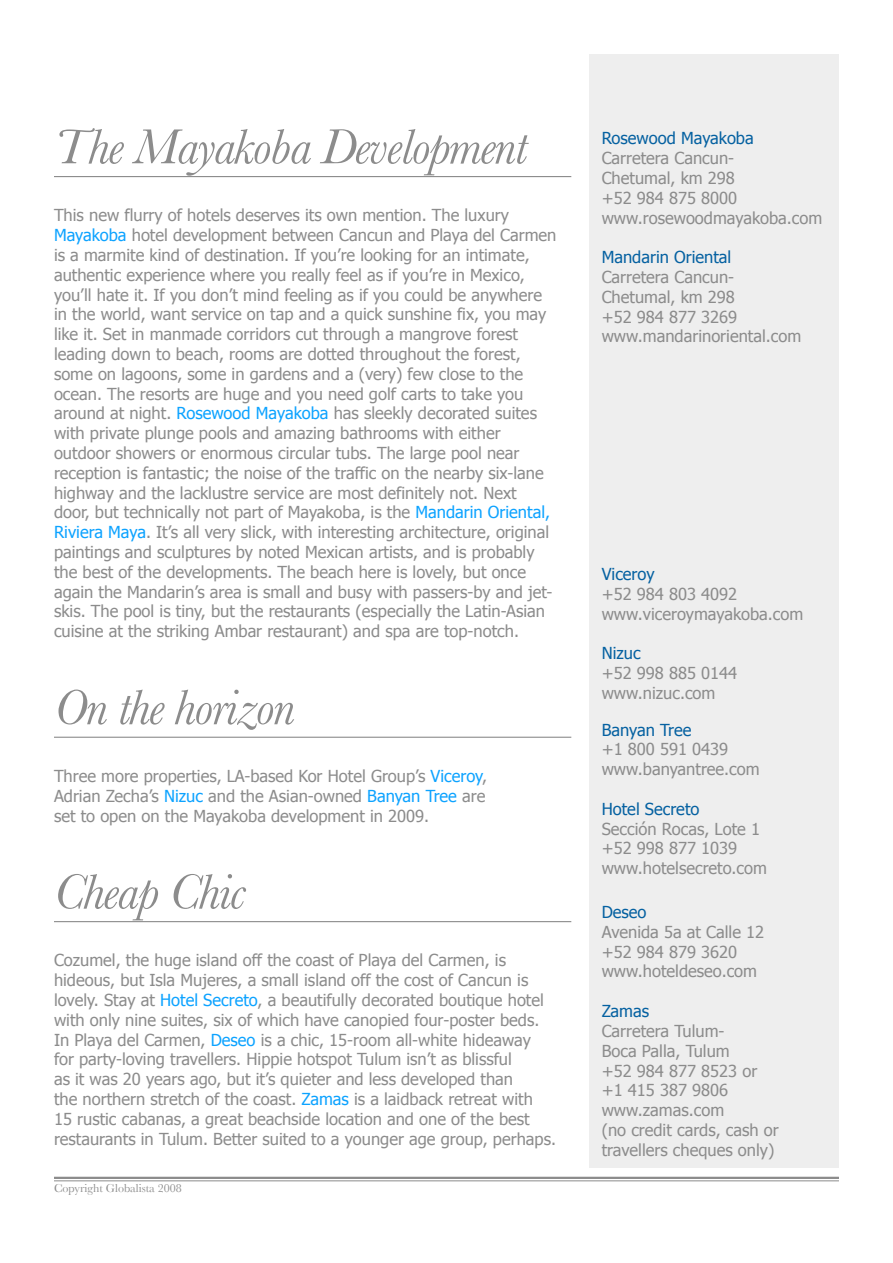
<style>
.page{position:relative;width:893px;height:1263px;background:#fff}
.page>*{position:absolute;margin:0;border:0;box-sizing:border-box;transform-origin:0 0}
.t1{font:italic 51px "Baskerville";letter-spacing:-.025em;color:#8c8c8c}
.t2{font:16.5px/19.8px "Tahoma";color:#8c8c8c}
.t3{font:16.5px "Tahoma";color:#0561a1}
.t4{font:12px "Baskerville";color:#8c8c8c}
.s1{color:#0da3ff}
</style>
<div class="page">
<hr style="left:54px;top:1177px;width:785px;height:2px;background:#8c8c8c">
<hr style="left:54px;top:1180px;width:785px;height:1px;background:#8c8c8c">
<hr style="left:54px;top:176px;width:517px;height:1px;background:#8c8c8c">
<hr style="left:54px;top:737px;width:517px;height:1px;background:#8c8c8c">
<hr style="left:54px;top:921px;width:517px;height:1px;background:#8c8c8c">
<div style="left:589px;top:54px;width:250px;height:1113px;background:#eee"></div>
<h1 class="t1" style="left:54px;top:117px;width:475px">The Mayakoba Development</h1>
<p class="t2" style="left:54px;top:205px;width:504px">This new flurry of hotels deserves its own mention. The luxury <span class="s1">Mayakoba</span> hotel development between Cancun and Playa del Carmen is a marmite kind of destination. If you’re looking for an intimate, authentic experience where you really feel as if you’re in Mexico, you’ll hate it. If you don’t mind feeling as if you could be anywhere in the world, want service on tap and a quick sunshine fix, you may like it. Set in manmade corridors cut through a mangrove forest leading down to beach, rooms are dotted throughout the forest, some on lagoons, some in gardens and a (very) few close to the ocean. The resorts are huge and you need golf carts to take you around at night. <span class="s1">Rosewood Mayakoba</span> has sleekly decorated suites with private plunge pools and amazing bathrooms with either outdoor showers or enormous circular tubs. The large pool near reception is fantastic; the noise of the traffic on the nearby six-lane highway and the lacklustre service are most definitely not. Next door, but technically not part of Mayakoba, is the <span class="s1">Mandarin Oriental, Riviera Maya</span>. It’s all very slick, with interesting architecture, original paintings and sculptures by noted Mexican artists, and is probably the best of the developments. The beach here is lovely, but once again the Mandarin’s area is small and busy with passers-by and jet&shy;skis. The pool is tiny, but the restaurants (especially the Latin-Asian cuisine at the striking Ambar restaurant) and spa are top-notch.</p>
<h1 class="t1" style="left:54px;top:677px;width:243px">On the horizon</h1>
<p class="t2" style="left:54px;top:765px;width:434px;text-align:justify">Three more properties, LA-based Kor Hotel Group’s <span class="s1">Viceroy</span>, Adrian Zecha’s <span class="s1">Nizuc</span> and the Asian-owned <span class="s1">Banyan Tree</span> are set to open on the Mayakoba development in 2009.</p>
<h1 class="t1" style="left:54px;top:862px;width:194px">Cheap Chic</h1>
<p class="t2" style="left:54px;top:950px;width:504px">Cozumel, the huge island off the coast of Playa del Carmen, is hideous, but Isla Mujeres, a small island off the cost of Cancun is lovely. Stay at <span class="s1">Hotel Secreto</span>, a beautifully decorated boutique hotel with only nine suites, six of which have canopied four-poster beds.<br>In Playa del Carmen, <span class="s1">Deseo</span> is a chic, 15-room all-white hideaway<br>for party-loving travellers. Hippie hotspot Tulum isn’t as blissful<br>as it was 20 years ago, but it’s quieter and less developed than<br>the northern stretch of the coast. <span class="s1">Zamas</span> is a laidback retreat with<br>15 rustic cabanas, a great beachside location and one of the best restaurants in Tulum. Better suited to a younger age group, perhaps.</p>
<p class="t4" style="left:54px;top:1181px;width:129px">Copyright Globalista 2008</p>
<p class="t3" style="left:602px;top:127px;width:154px">Rosewood Mayakoba</p>
<p class="t2" style="left:602px;top:147px;width:222px">Carretera Cancun-<br>Chetumal, km 298<br>+52 984 875 8000 www.rosewoodmayakoba.com</p>
<p class="t3" style="left:602px;top:246px;width:131px">Mandarin Oriental</p>
<p class="t2" style="left:602px;top:266px;width:201px">Carretera Cancun-<br>Chetumal, km 298<br>+52 984 877 3269 www.mandarinoriental.com</p>
<p class="t3" style="left:602px;top:563px;width:54px">Viceroy</p>
<p class="t2" style="left:602px;top:583px;width:203px">+52 984 803 4092 www.viceroymayakoba.com</p>
<p class="t3" style="left:602px;top:642px;width:40px">Nizuc</p>
<p class="t2" style="left:602px;top:662px;width:137px">+52 998 885 0144 www.nizuc.com</p>
<p class="t3" style="left:602px;top:718px;width:91px">Banyan Tree</p>
<p class="t2" style="left:602px;top:739px;width:159px">+1 800 591 0439 www.banyantree.com</p>
<p class="t3" style="left:602px;top:798px;width:99px">Hotel Secreto</p>
<p class="t2" style="left:602px;top:818px;width:167px">Sección Rocas, Lote 1 +52 998 877 1039 www.hotelsecreto.com</p>
<p class="t3" style="left:602px;top:901px;width:46px">Deseo</p>
<p class="t2" style="left:602px;top:921px;width:164px">Avenida 5a at Calle 12 +52 984 879 3620 www.hoteldeseo.com</p>
<p class="t3" style="left:602px;top:1000px;width:49px">Zamas</p>
<p class="t2" style="left:602px;top:1020px;width:179px">Carretera Tulum-<br>Boca Palla, Tulum<br>+52 984 877 8523 or +1 415 387 9806 www.zamas.com<br>(no credit cards, cash or travellers cheques only)</p>
</div>
